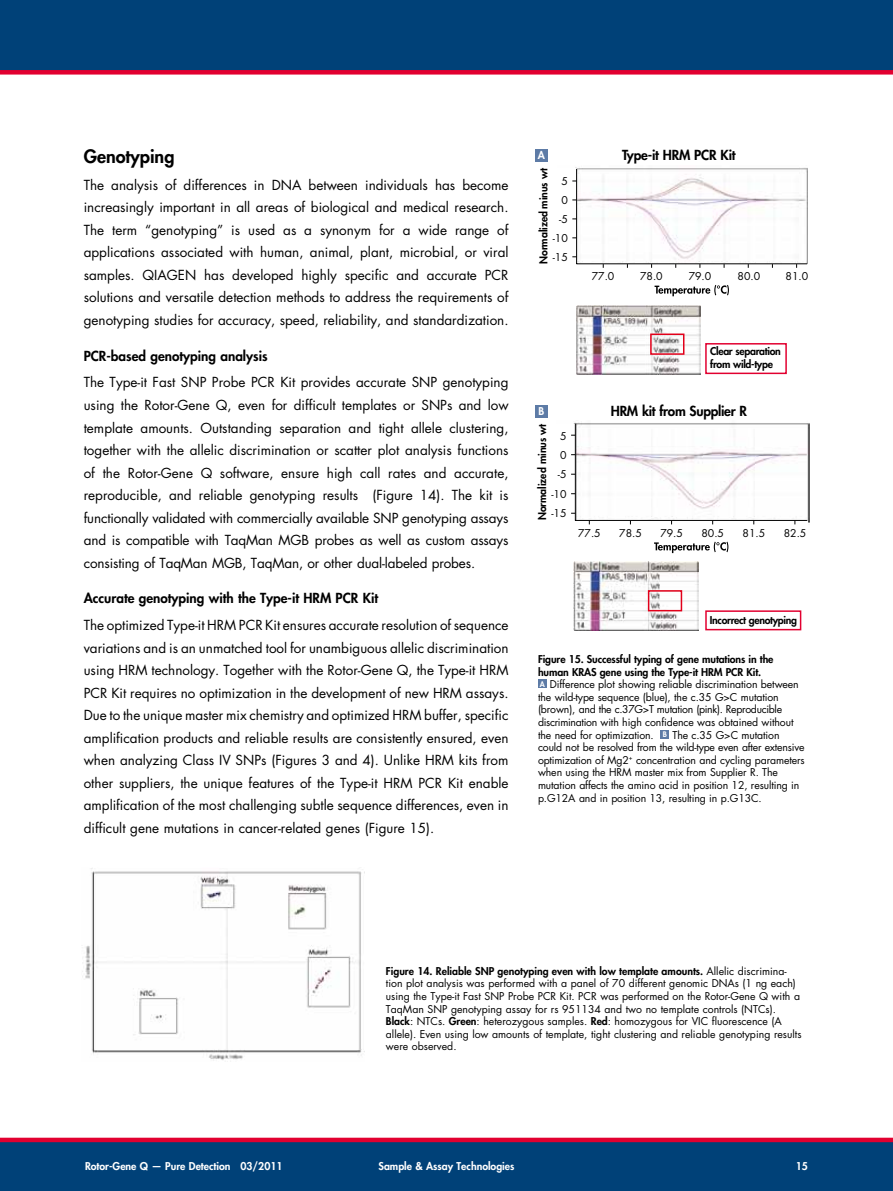
<style>
.page{position:relative;width:893px;height:1191px;background:#fff}
.page>*{position:absolute;margin:0;border:0;box-sizing:border-box;transform-origin:0 0}
.t1{font:800 18px "Futura";color:#000}
.t2{font:13.5px/22.5px "Futura";color:#000;text-align:justify}
.t3{font:800 13.5px "Futura";color:#000}
.t4{font:800 13.5px "Futura";letter-spacing:-.02em;color:#000}
.t5{font:10.5px/12.6px "Futura";letter-spacing:-.01em;color:#000}
.t6{font:800 10.5px "Futura";color:#fff}
.t7{font:800 10.5px/12.6px "Futura";letter-spacing:-.03em;color:#000}
.t8{font:800 10.5px "Futura";letter-spacing:-.01em;color:#000}
.t9{font:800 10.5px "Futura";letter-spacing:-.005em;color:#000}
.s1{font-weight:800}
.s2{font-weight:800;font-size:7.5px;color:#fff}
</style>
<div class="page">
<div style="left:0;top:0;width:893px;height:72px;background:#004178"></div>
<div style="left:0;top:1140px;width:893px;height:51px;background:#004178"></div>
<div style="left:0;top:70px;width:893px;height:5px;background:#e20030"></div>
<div style="left:0;top:1137px;width:893px;height:5px;background:#e20030"></div>
<img style="left:82px;top:868px;width:280px;height:193px">
<div style="left:538px;top:679px;width:8px;height:9px;background:#5d7ba6"></div>
<div style="left:661px;top:730px;width:8px;height:8px;background:#5d7ba6"></div>
<img style="left:575px;top:167px;width:233px;height:98px">
<div style="left:549px;top:169px;width:28px;height:95px;background:#fff"></div>
<div style="left:549px;top:264px;width:258px;height:23px;background:#fff"></div>
<hr style="left:577px;top:263px;width:230px;height:1px;background:#000">
<hr style="left:576px;top:169px;width:1px;height:95px;background:#000">
<svg style="left:655px;top:285px;width:74px;height:11px"></svg>
<img style="left:576px;top:305px;width:125px;height:69px">
<div style="left:650px;top:333px;width:34px;height:22px;border:2px solid #e2001a"></div>
<div style="left:535px;top:149px;width:13px;height:13px;background:#5d7ba6"></div>
<img style="left:573px;top:422px;width:236px;height:101px">
<div style="left:548px;top:424px;width:27px;height:96px;background:#fff"></div>
<div style="left:548px;top:520px;width:260px;height:24px;background:#fff"></div>
<hr style="left:575px;top:520px;width:232px;height:1px;background:#000">
<hr style="left:575px;top:424px;width:1px;height:96px;background:#000">
<svg style="left:654px;top:541px;width:74px;height:12px"></svg>
<img style="left:574px;top:562px;width:124px;height:69px">
<div style="left:648px;top:590px;width:34px;height:21px;border:2px solid #e2001a"></div>
<div style="left:535px;top:404px;width:13px;height:13px;background:#5d7ba6"></div>
<div style="left:705px;top:343px;width:82px;height:31px;border:2px solid #e20030"></div>
<div style="left:705px;top:610px;width:96px;height:20px;border:2px solid #e20030"></div>
<h1 class="t1" style="left:84px;top:145px;width:92px">Genotyping</h1>
<p class="t2" style="left:84px;top:174px;width:426px">The analysis of differences in DNA between individuals has become increasingly important in all areas of biological and medical research.<br>The term “genotyping” is used as a synonym for a wide range of applications associated with human, animal, plant, microbial, or viral samples. QIAGEN has developed highly specific and accurate PCR solutions and versatile detection methods to address the requirements of genotyping studies for accuracy, speed, reliability, and standardization.</p>
<p class="t3" style="left:84px;top:347px;width:185px">PCR-based genotyping analysis</p>
<p class="t2" style="left:84px;top:371px;width:426px">The Type-it Fast SNP Probe PCR Kit provides accurate SNP genotyping using the Rotor-Gene Q, even for difficult templates or SNPs and low template amounts. Outstanding separation and tight allele clustering, together with the allelic discrimination or scatter plot analysis functions of the Rotor-Gene Q software, ensure high call rates and accurate, reproducible, and reliable genotyping results (Figure 14). The kit is functionally validated with commercially available SNP genotyping assays and is compatible with TaqMan MGB probes as well as custom assays consisting of TaqMan MGB, TaqMan, or other dual-labeled probes.</p>
<p class="t3" style="left:84px;top:590px;width:296px">Accurate genotyping with the Type-it HRM PCR Kit</p>
<p class="t2" style="left:84px;top:614px;width:426px">The optimized Type-it HRM PCR Kit ensures accurate resolution of sequence variations and is an unmatched tool for unambiguous allelic discrimination using HRM technology. Together with the Rotor-Gene Q, the Type-it HRM PCR Kit requires no optimization in the development of new HRM assays.<br>Due to the unique master mix chemistry and optimized HRM buffer, specific amplification products and reliable results are consistently ensured, even when analyzing Class IV SNPs (Figures 3 and 4). Unlike HRM kits from other suppliers, the unique features of the Type-it HRM PCR Kit enable amplification of the most challenging subtle sequence differences, even in difficult gene mutations in cancer-related genes (Figure 15).</p>
<p class="t6" style="left:538px;top:149px;width:9px">A</p>
<p class="t3" style="left:622px;top:146px;width:115px">Type-it HRM PCR Kit</p>
<p class="t8" style="left:537px;top:264px;width:97px;rotate:-90deg">Normalized minus wt</p>
<p class="t5" style="left:553px;top:171px;width:17px;line-height:19px;text-align:right">5<br>0 -5 -10 -15</p>
<p class="t5" style="left:592px;top:270px;width:24px">77.0</p>
<p class="t5" style="left:640px;top:270px;width:24px">78.0</p>
<p class="t5" style="left:689px;top:270px;width:24px">79.0</p>
<p class="t5" style="left:738px;top:270px;width:24px">80.0</p>
<p class="t5" style="left:786px;top:270px;width:24px">81.0</p>
<p class="t7" style="left:710px;top:345px;width:72px">Clear separation from wild-type</p>
<p class="t6" style="left:539px;top:404px;width:7px">B</p>
<p class="t4" style="left:611px;top:402px;width:138px">HRM kit from Supplier R</p>
<p class="t9" style="left:535px;top:520px;width:98px;rotate:-90deg">Normalized minus wt</p>
<p class="t5" style="left:551px;top:426px;width:17px;line-height:19.4px;text-align:right">5<br>0 -5 -10 -15</p>
<p class="t5" style="left:578px;top:526px;width:24px">77.5</p>
<p class="t5" style="left:619px;top:526px;width:24px">78.5</p>
<p class="t5" style="left:660px;top:526px;width:24px">79.5</p>
<p class="t5" style="left:701px;top:526px;width:24px">80.5</p>
<p class="t5" style="left:784px;top:526px;width:24px">82.5</p>
<p class="t5" style="left:743px;top:526px;width:24px">81.5</p>
<p class="t7" style="left:710px;top:614px;width:89px">Incorrect genotyping</p>
<p class="t5" style="left:538px;top:653px;width:268px"><span class="s1">Figure 15. Successful typing of gene mutations in the human KRAS gene using the Type-it HRM PCR Kit.<br></span><span class="s2">A</span> Difference plot showing reliable discrimination between the wild-type sequence (blue), the c.35 G&gt;C mutation (brown), and the c.37G&gt;T mutation (pink). Reproducible discrimination with high confidence was obtained without the need for optimization. <span class="s2">B</span> The c.35 G&gt;C mutation could not be resolved from the wild-type even after extensive optimization of Mg2<sup>+</sup> concentration and cycling parameters when using the HRM master mix from Supplier R. The mutation affects the amino acid in position 12, resulting in p.G12A and in position 13, resulting in p.G13C.</p>
<p class="t5" style="left:386px;top:964px;width:417px"><span class="s1">Figure 14. Reliable SNP genotyping even with low template amounts.</span> Allelic discrimina&shy;tion plot analysis was performed with a panel of 70 different genomic DNAs (1 ng each) using the Type-it Fast SNP Probe PCR Kit. PCR was performed on the Rotor-Gene Q with a TaqMan SNP genotyping assay for rs 951134 and two no template controls (NTCs).<br><span class="s1">Black</span>: NTCs. <span class="s1">Green</span>: heterozygous samples. <span class="s1">Red</span>: homozygous for VIC fluorescence (A allele). Even using low amounts of template, tight clustering and reliable genotyping results were observed.</p>
<p class="t6" style="left:85px;top:1160px;width:199px">Rotor-Gene Q — Pure Detection 03/2011</p>
<p class="t6" style="left:378px;top:1160px;width:137px">Sample &amp; Assay Technologies</p>
<p class="t6" style="left:796px;top:1160px;width:14px">15</p>
</div>
